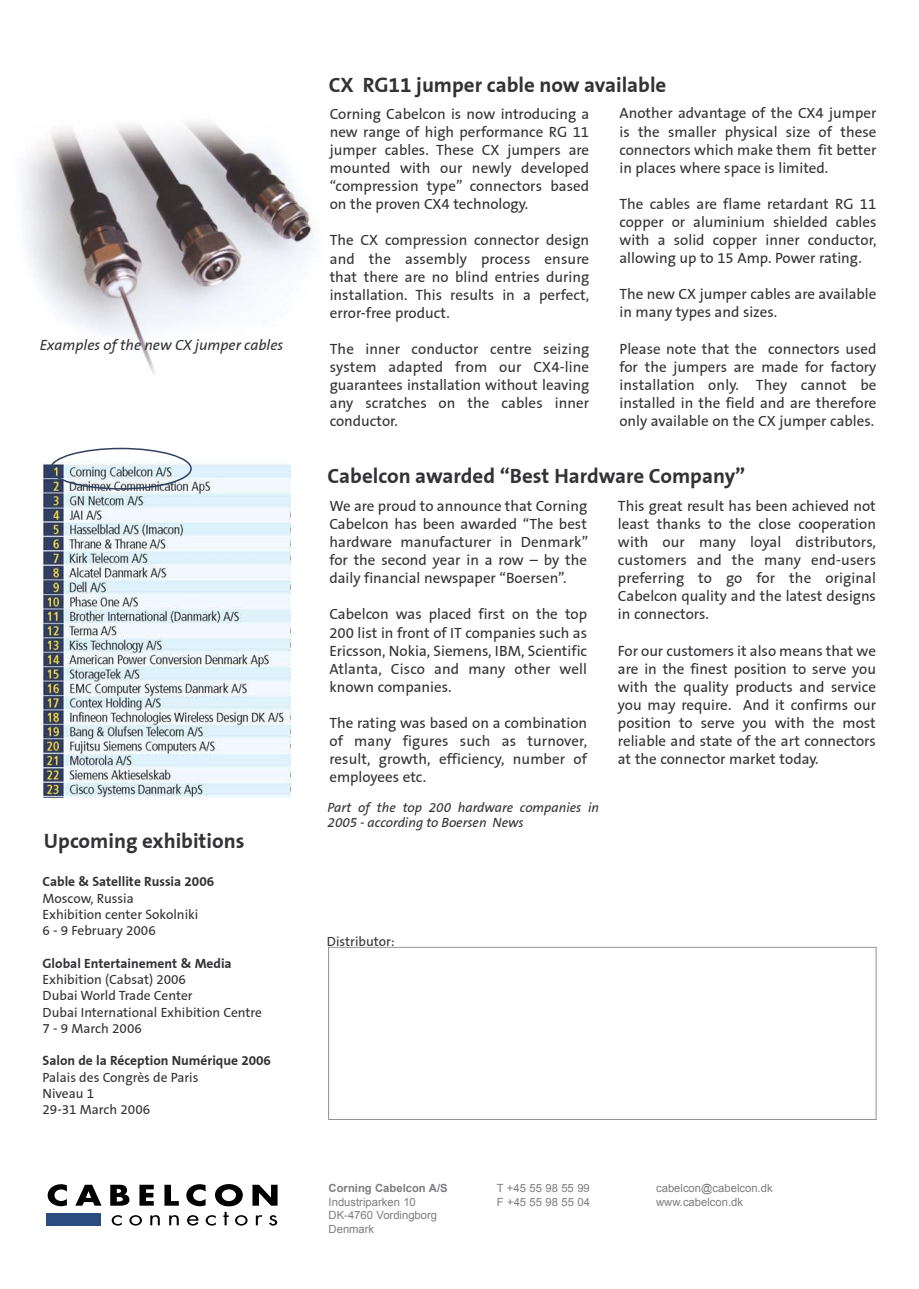
<style>
.page{position:relative;width:919px;height:1289px;background:#fff}
.page>*{position:absolute;margin:0;border:0;box-sizing:border-box;transform-origin:0 0}
.t1{font:700 21px "Corning Sans";color:#323235}
.t2{font:15px/18px "Corning Sans";color:#323235;text-align:justify}
.t3{font:italic 15px "Corning Sans";color:#323235}
.t4{font:13.5px/16.2px "Corning Sans";color:#323235}
.t5{font:700 13.5px "Corning Sans";color:#323235}
.t6{font:italic 13.5px/15px "Corning Sans";color:#323235}
.t7{font:11.25px/13.5px "Arial";color:#7e7d80}
.t8{font:700 11.25px "Arial";color:#7e7d80}
</style>
<div class="page">
<div style="left:47px;top:1213px;width:54px;height:12px;background:#2a4c7f"></div>
<svg style="left:112px;top:1215px;width:10px;height:10px"></svg>
<svg style="left:129px;top:1215px;width:13px;height:10px"></svg>
<svg style="left:150px;top:1215px;width:10px;height:10px"></svg>
<svg style="left:169px;top:1215px;width:10px;height:10px"></svg>
<svg style="left:48px;top:1184px;width:19px;height:22px"></svg>
<svg style="left:75px;top:1184px;width:27px;height:21px"></svg>
<svg style="left:110px;top:1184px;width:19px;height:21px"></svg>
<svg style="left:139px;top:1184px;width:15px;height:21px"></svg>
<svg style="left:164px;top:1184px;width:15px;height:21px"></svg>
<svg style="left:186px;top:1184px;width:91px;height:41px"></svg>
<svg style="left:328px;top:946px;width:548px;height:173px"></svg>
<img style="left:43px;top:462px;width:247px;height:336px">
<svg style="left:50px;top:448px;width:142px;height:41px"></svg>
<img style="left:20px;top:122px;width:294px;height:253px">
<p class="t3" style="left:40px;top:336px;width:245px">Examples of the new CX jumper cables</p>
<h1 class="t1" style="left:44px;top:828px;width:202px">Upcoming exhibitions</h1>
<p class="t5" style="left:43px;top:874px;width:173px">Cable &amp; Satellite Russia 2006</p>
<p class="t4" style="left:43px;top:890px;width:157px">Moscow, Russia<br>Exhibition center Sokolniki<br>6 - 9 February 2006</p>
<p class="t5" style="left:43px;top:955px;width:191px">Global Entertainement &amp; Media</p>
<p class="t4" style="left:43px;top:971px;width:221px">Exhibition (Cabsat) 2006<br>Dubai World Trade Center<br>Dubai International Exhibition Centre<br>7 - 9 March 2006</p>
<p class="t5" style="left:43px;top:1053px;width:230px">Salon de la Réception Numérique 2006</p>
<p class="t4" style="left:43px;top:1069px;width:157px">Palais des Congrès de Paris<br>Niveau 1<br>29-31 March 2006</p>
<h1 class="t1" style="left:328px;top:73px;width:339px">CX RG11 jumper cable now available</h1>
<p class="t2" style="left:330px;top:105px;width:261px">Corning Cabelcon is now introducing a new range of high performance RG 11 jumper cables. These CX jumpers are mounted with our newly developed “compression type” connectors based on the proven CX4 technology.</p>
<p class="t2" style="left:330px;top:231px;width:261px">The CX compression connector design and the assembly process ensure that there are no blind entries during installation. This results in a perfect, error-free product.</p>
<p class="t2" style="left:330px;top:340px;width:261px">The inner conductor centre seizing system adapted from our CX4-line guarantees installation without leaving any scratches on the cables inner conductor.</p>
<p class="t2" style="left:619px;top:104px;width:258px">Another advantage of the CX4 jumper is the smaller physical size of these connectors which make them fit better in places where space is limited.</p>
<p class="t2" style="left:619px;top:195px;width:258px">The cables are flame retardant RG 11 copper or aluminium shielded cables with a solid copper inner conductor, allowing up to 15 Amp. Power rating.</p>
<p class="t2" style="left:619px;top:285px;width:258px">The new CX jumper cables are available in many types and sizes.</p>
<p class="t2" style="left:619px;top:339px;width:258px">Please note that the connectors used for the jumpers are made for factory installation only. They cannot be installed in the field and are therefore only available on the CX jumper cables.</p>
<h1 class="t1" style="left:327px;top:464px;width:419px">Cabelcon awarded “Best Hardware Company”</h1>
<p class="t2" style="left:329px;top:497px;width:260px">We are proud to announce that Corning Cabelcon has been awarded “The best hardware manufacturer in Denmark” for the second year in a row – by the daily financial newspaper “Boersen”.</p>
<p class="t2" style="left:329px;top:605px;width:259px">Cabelcon was placed first on the top 200 list in front of IT companies such as Ericsson, Nokia, Siemens, IBM, Scientific Atlanta, Cisco and many other well known companies.</p>
<p class="t2" style="left:329px;top:714px;width:259px">The rating was based on a combination of many figures such as turnover, result, growth, efficiency, number of employees etc.</p>
<p class="t6" style="left:327px;top:800px;width:273px">Part of the top 200 hardware companies in<br>2005 - according to Boersen News</p>
<p class="t2" style="left:618px;top:497px;width:259px">This great result has been achieved not least thanks to the close cooperation with our many loyal distributors, customers and the many end-users preferring to go for the original Cabelcon quality and the latest designs in connectors.</p>
<p class="t2" style="left:618px;top:641px;width:259px">For our customers it also means that we are in the finest position to serve you with the quality products and service you may require. And it confirms our position to serve you with the most reliable and state of the art connectors at the connector market today.</p>
<p class="t4" style="left:327px;top:933px;width:69px">Distributor:</p>
<p class="t8" style="left:328px;top:1180px;width:120px">Corning Cabelcon A/S</p>
<p class="t7" style="left:328px;top:1195px;width:110px">Industriparken 10<br>DK-4760 Vordingborg<br>Denmark</p>
<p class="t7" style="left:496px;top:1181px;width:95px">T +45 55 98 55 99<br>F +45 55 98 55 04</p>
<p class="t7" style="left:656px;top:1181px;width:118px">cabelcon@cabelcon.dk www.cabelcon.dk</p>
</div>
